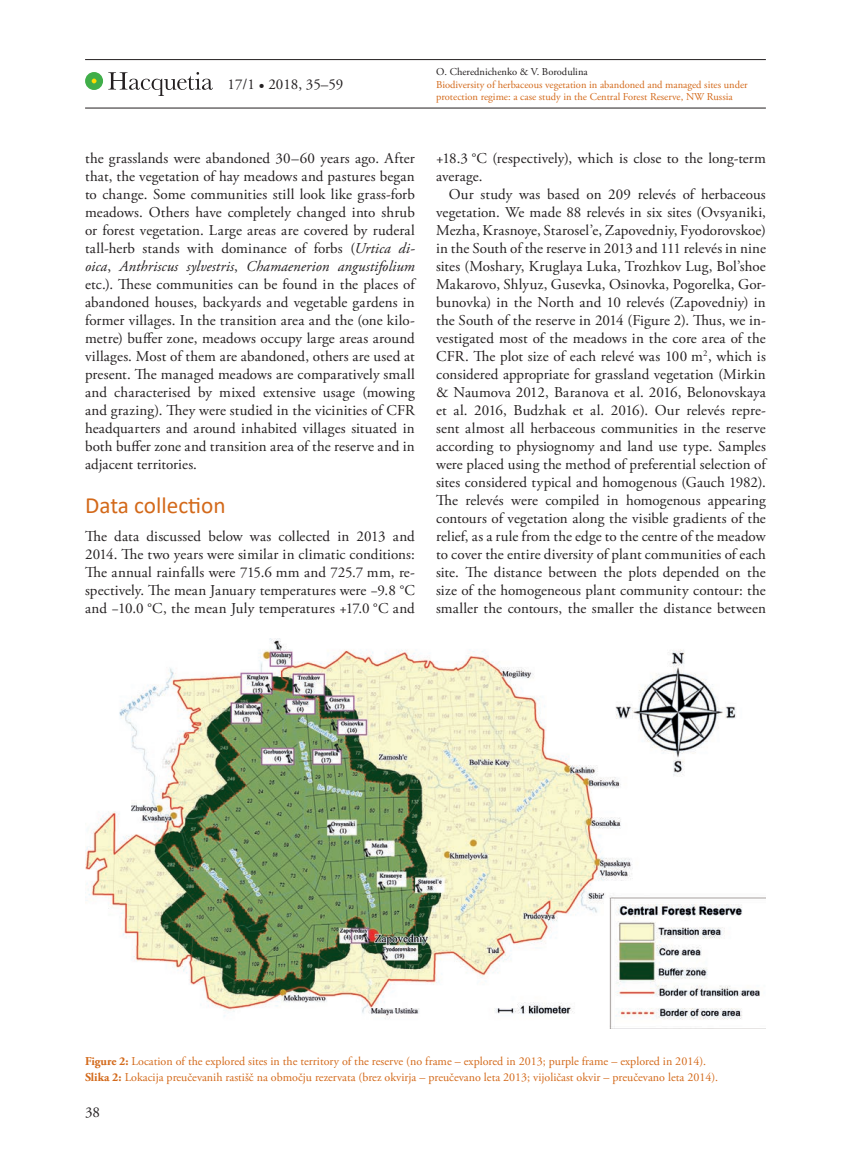
<style>
.page{position:relative;width:851px;height:1149px;background:#fff}
.page>*{position:absolute;margin:0;border:0;box-sizing:border-box;transform-origin:0 0}
._4_Naslov_2{font:23.25px "Calibri";color:#d3691a}
._5b_besedilo_z_odmik{font:15px/18px "Adobe Garamond Pro";color:#231f20;text-align:justify}
._5a_besedilo_brez_od{font:15px/18px "Adobe Garamond Pro";color:#231f20;text-align:justify}
._6_tekst_k_slikam{font:12px "Adobe Garamond Pro";color:#d3691a}
.t1{font:10.5px/12.6px "Adobe Garamond Pro";color:#d3691a}
.t2{font:10.5px "Adobe Garamond Pro";color:#231f20}
.s1{font-style:italic}
.s2{font-weight:700}
</style>
<div class="page">
<hr style="left:85px;top:59px;width:680px;height:1px;background:#231f20">
<hr style="left:85px;top:108px;width:680px;height:1px;background:#231f20">
<svg style="left:108px;top:72px;width:105px;height:24px"></svg>
<div style="left:85px;top:72px;width:18px;height:18px;background:#40ae49;border-radius:50%"></div>
<svg style="left:92px;top:79px;width:4px;height:4px"></svg>
<img style="left:85px;top:638px;width:680px;height:389px">
<p class="_5b_besedilo_z_odmik" style="left:227px;top:76px;width:117px">17/1 • 2018, 35–59</p>
<p class="t2" style="left:436px;top:65px;width:153px">O. Cherednichenko &amp; V. Borodulina</p>
<p class="t1" style="left:436px;top:78px;width:313px">Biodiversity of herbaceous vegetation in abandoned and managed sites under protection regime: a case study in the Central Forest Reserve, NW Russia</p>
<p class="_5b_besedilo_z_odmik" style="left:85px;top:149px;width:331px">the grasslands were abandoned 30–60 years ago. After that, the vegetation of hay meadows and pastures began to change. Some communities still look like grass-forb meadows. Others have completely changed into shrub or forest vegetation. Large areas are covered by ruderal tall-herb stands with dominance of forbs (<span class="s1">Urtica di&shy;oica</span>, <span class="s1">Anthriscus sylvestris</span>, <span class="s1">Chamaenerion angustifolium </span>etc.). These communities can be found in the places of abandoned houses, backyards and vegetable gardens in former villages. In the transition area and the (one kilo&shy;metre) buffer zone, meadows occupy large areas around villages. Most of them are abandoned, others are used at present. The managed meadows are comparatively small and characterised by mixed extensive usage (mowing and grazing). They were studied in the vicinities of CFR headquarters and around inhabited villages situated in both buffer zone and transition area of the reserve and in adjacent territories.</p>
<p class="_4_Naslov_2" style="left:85px;top:489px;width:142px">Data collection</p>
<p class="_5a_besedilo_brez_od" style="left:85px;top:527px;width:331px">The data discussed below was collected in 2013 and 2014. The two years were similar in climatic conditions:<br>The annual rainfalls were 715.6 mm and 725.7 mm, re&shy;spectively. The mean January temperatures were −9.8 °C and −10.0 °C, the mean July temperatures +17.0 °C and</p>
<p class="_5a_besedilo_brez_od" style="left:436px;top:149px;width:331px">+18.3 °C (respectively), which is close to the long-term average.</p>
<p class="_5b_besedilo_z_odmik" style="left:436px;top:185px;width:331px;text-indent:13px">Our study was based on 209 relevés of herbaceous vegetation. We made 88 relevés in six sites (Ovsyaniki, Mezha, Krasnoye, Starosel’e, Zapovedniy, Fyodorovskoe) in the South of the reserve in 2013 and 111 relevés in nine sites (Moshary, Kruglaya Luka, Trozhkov Lug, Bol’shoe Makarovo, Shlyuz, Gusevka, Osinovka, Pogorelka, Gor&shy;bunovka) in the North and 10 relevés (Zapovedniy) in the South of the reserve in 2014 (Figure 2). Thus, we in&shy;vestigated most of the meadows in the core area of the CFR. The plot size of each relevé was 100 m<sup>2</sup>, which is considered appropriate for grassland vegetation (Mirkin &amp; Naumova 2012, Baranova et al. 2016, Belonovskaya et al. 2016, Budzhak et al. 2016). Our relevés repre&shy;sent almost all herbaceous communities in the reserve according to physiognomy and land use type. Samples were placed using the method of preferential selection of sites considered typical and homogenous (Gauch 1982).<br>The relevés were compiled in homogenous appearing contours of vegetation along the visible gradients of the relief, as a rule from the edge to the centre of the meadow to cover the entire diversity of plant communities of each site. The distance between the plots depended on the size of the homogeneous plant community contour: the smaller the contours, the smaller the distance between</p>
<p class="_6_tekst_k_slikam" style="left:85px;top:1053px;width:622px"><span class="s2">Figure 2:</span> Location of the explored sites in the territory of the reserve (no frame – explored in 2013; purple frame – explored in 2014).</p>
<p class="_6_tekst_k_slikam" style="left:85px;top:1069px;width:634px"><span class="s2">Slika 2:</span> Lokacija preučevanih rastišč na območju rezervata (brez okvirja – preučevano leta 2013; vijoličast okvir – preučevano leta 2014).</p>
<p class="_5b_besedilo_z_odmik" style="left:85px;top:1103px;width:16px">38</p>
</div>
